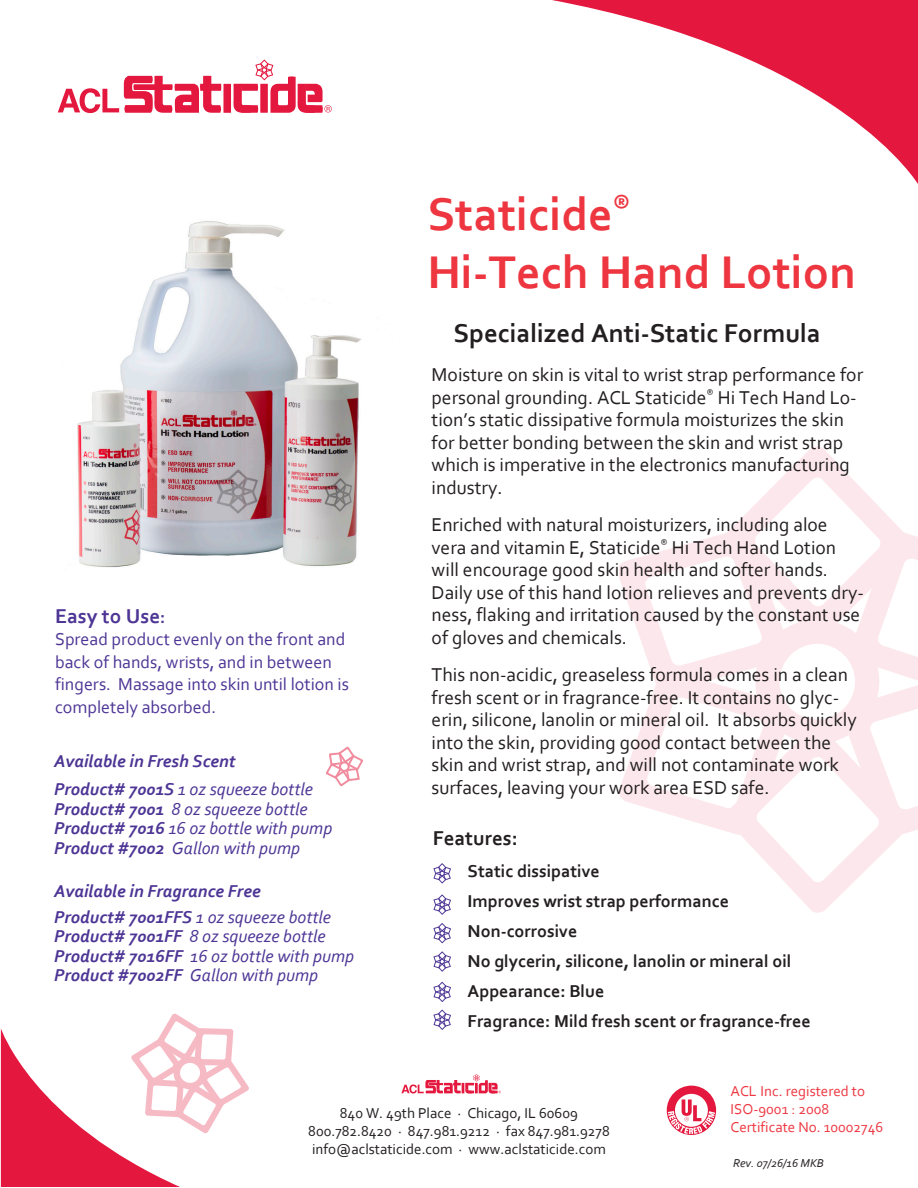
<style>
.page{position:relative;width:918px;height:1188px;background:#fff}
.page>*{position:absolute;margin:0;border:0;box-sizing:border-box;transform-origin:0 0}
.t1{font:700 48px/57.6px "Corbel";color:#ee3640}
.t2{font:700 27px "Corbel";color:#231f20}
.t3{font:700 21px "Corbel";color:#4d3595}
.t4{font:700 21px "Corbel";color:#231f20}
.t5{font:19.5px/22.5px "Corbel";color:#231f20}
.t6{font:italic 18px/19.5px "Corbel";color:#4d3595}
.t7{font:700 18px/30px "Corbel";color:#231f20}
.t8{font:18px/22.5px "Corbel";color:#4d3595}
.t9{font:italic 700 18px/28.5px "Corbel";color:#4d3595}
.t10{font:15px/18px "Corbel";color:#231f20;text-align:center}
.t11{font:15px/18px "Corbel";color:#ee3640}
.t12{font:italic 12px "Corbel";color:#231f20}
.s1{font-size:18px}
.s2{font-weight:400}
.s3{font-weight:700}
</style>
<div class="page">
<svg style="left:552px;top:0;width:366px;height:184px"></svg>
<svg style="left:1px;top:1013px;width:248px;height:173px"></svg>
<svg style="left:326px;top:746px;width:37px;height:41px"></svg>
<svg style="left:620px;top:446px;width:298px;height:467px"></svg>
<div style="left:223px;top:84px;width:8px;height:29px;background:#e4183e"></div>
<svg style="left:233px;top:60px;width:99px;height:53px"></svg>
<svg style="left:58px;top:76px;width:164px;height:37px"></svg>
<svg style="left:402px;top:1074px;width:99px;height:20px"></svg>
<svg style="left:667px;top:1086px;width:49px;height:49px"></svg>
<svg style="left:433px;top:863px;width:18px;height:20px"></svg>
<svg style="left:433px;top:923px;width:18px;height:20px"></svg>
<svg style="left:433px;top:895px;width:18px;height:20px"></svg>
<svg style="left:433px;top:951px;width:18px;height:21px"></svg>
<svg style="left:433px;top:982px;width:18px;height:20px"></svg>
<svg style="left:433px;top:1010px;width:18px;height:20px"></svg>
<img style="left:77px;top:221px;width:285px;height:346px">
<p class="t3" style="left:55px;top:607px;width:112px">Easy to Use<span class="s1">:</span></p>
<p class="t8" style="left:55px;top:630px;width:295px">Spread product evenly on the front and back of hands, wrists, and in between fingers. Massage into skin until lotion is completely absorbed.</p>
<p class="t9" style="left:54px;top:748px;width:261px">Available in Fresh Scent<br>Product# 7001S <span class="s2">1 oz squeeze bottle</span></p>
<p class="t6" style="left:54px;top:801px;width:280px"><span class="s3">Product# 7001</span> 8 oz squeeze bottle<br><span class="s3">Product# 7016</span> 16 oz bottle with pump<br><span class="s3">Product #7002</span> Gallon with pump</p>
<p class="t9" style="left:54px;top:880px;width:279px;line-height:25.5px">Available in Fragrance Free<br>Product# 7001FFS <span class="s2">1 oz squeeze bottle</span></p>
<p class="t6" style="left:54px;top:928px;width:302px"><span class="s3">Product# 7001FF</span> 8 oz squeeze bottle<br><span class="s3">Product# 7016FF</span> 16 oz bottle with pump<br><span class="s3">Product #7002FF</span> Gallon with pump</p>
<h1 class="t1" style="left:427px;top:190px;width:430px">Staticide<sup>®<br></sup>Hi-Tech Hand Lotion</h1>
<h2 class="t2" style="left:454px;top:323px;width:369px">Specialized Anti-Static Formula</h2>
<p class="t5" style="left:432px;top:365px;width:433px">Moisture on skin is vital to wrist strap performance for personal grounding. ACL Staticide<sup>®</sup> Hi Tech Hand Lo&shy;tion’s static dissipative formula moisturizes the skin for better bonding between the skin and wrist strap which is imperative in the electronics manufacturing industry.</p>
<p class="t5" style="left:432px;top:515px;width:434px">Enriched with natural moisturizers, including aloe vera and vitamin E, Staticide<sup>®</sup> Hi Tech Hand Lotion will encourage good skin health and softer hands.<br>Daily use of this hand lotion relieves and prevents dry&shy;ness, flaking and irritation caused by the constant use of gloves and chemicals.</p>
<p class="t5" style="left:432px;top:665px;width:427px">This non-acidic, greaseless formula comes in a clean fresh scent or in fragrance-free. It contains no glyc&shy;erin, silicone, lanolin or mineral oil. It absorbs quickly into the skin, providing good contact between the skin and wrist strap, and will not contaminate work surfaces, leaving your work area ESD safe.</p>
<p class="t4" style="left:433px;top:830px;width:87px">Features:</p>
<p class="t7" style="left:468px;top:857px;width:345px">Static dissipative<br>Improves wrist strap performance<br>Non-corrosive<br>No glycerin, silicone, lanolin or mineral oil<br>Appearance: Blue<br>Fragrance: Mild fresh scent or fragrance-free</p>
<p class="t10" style="left:308px;top:1106px;width:303px">840 W. 49th Place · Chicago, IL 60609<br>800.782.8420 · 847.981.9212 · fax 847.981.9278 info@aclstaticide.com · www.aclstaticide.com</p>
<p class="t11" style="left:730px;top:1084px;width:154px">ACL Inc. registered to<br>ISO-9001 : 2008<br>Certificate No. 10002746</p>
<p class="t12" style="left:733px;top:1158px;width:92px">Rev. 07/26/16 MKB</p>
</div>
